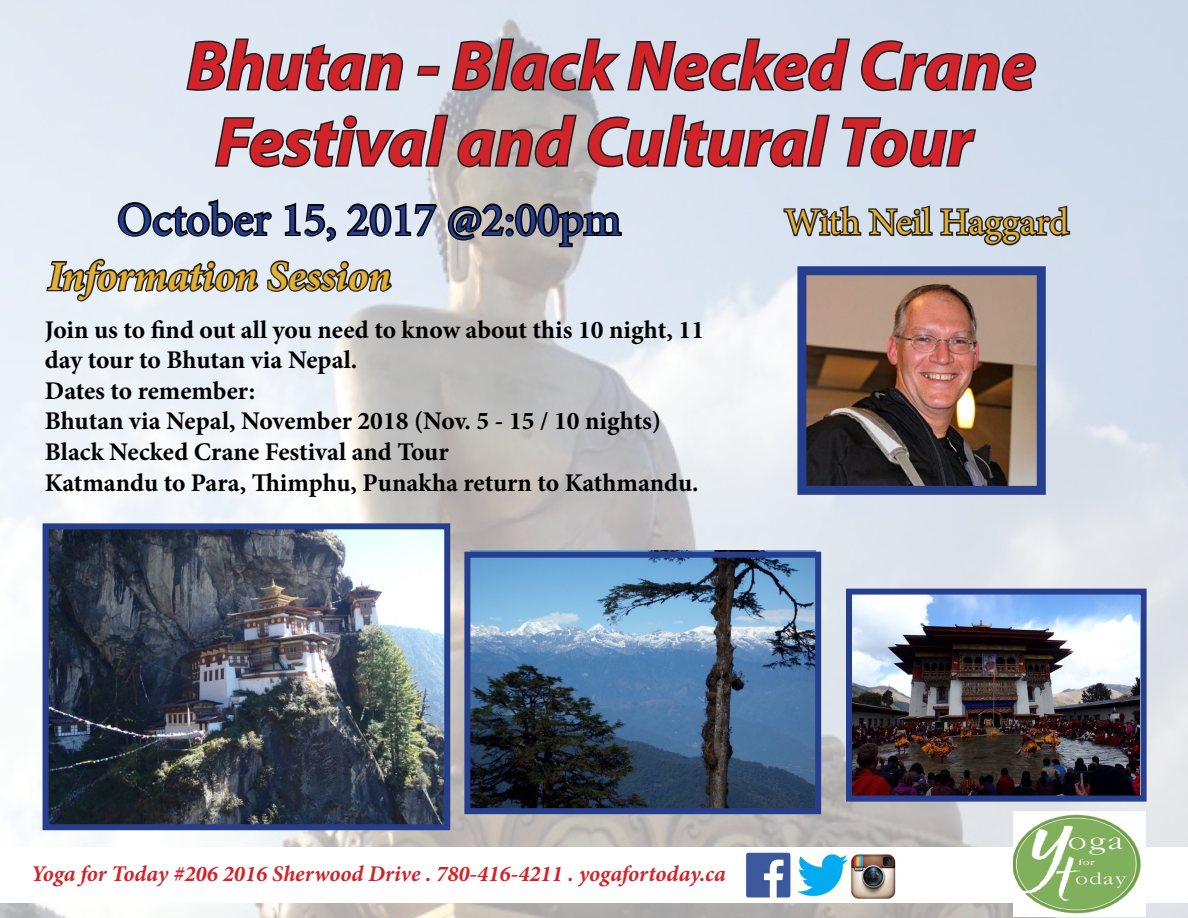
<style>
.page{position:relative;width:1188px;height:918px;background:#fff}
.page>*{position:absolute;margin:0;border:0;box-sizing:border-box;transform-origin:0 0}
.t1{font:italic 700 68.85px "Myriad Pro";color:#d1232a}
.t2{font:46.5px "Minion Pro";color:#253f8e}
.t3{font:italic 700 42px "Minion Pro";letter-spacing:-.005em;color:#e2b033}
.t4{font:37.5px "Minion Pro";letter-spacing:-.005em;color:#e2b033}
.t5{font:700 25.5px/30.6px "Minion Pro";color:#000}
.t6{font:italic 700 22.5px "Minion Pro";color:#d1232a}
</style>
<div class="page">
<img style="left:1px;top:0;width:1187px;height:918px">
<div style="left:0;top:848px;width:1188px;height:55px;background:#fff"></div>
<svg style="left:185px;top:37px;width:220px;height:56px;background:#a9afb7"></svg>
<svg style="left:415px;top:64px;width:27px;height:13px"></svg>
<svg style="left:450px;top:36px;width:402px;height:57px;background:#9fa4ad"></svg>
<svg style="left:859px;top:39px;width:179px;height:54px;background:#a3aab5"></svg>
<svg style="left:782px;top:196px;width:290px;height:51px;background:#9da3ad"></svg>
<img style="left:807px;top:276px;width:229px;height:209px">
<div style="left:797px;top:266px;width:249px;height:229px;border:9px solid #253f8e"></div>
<img style="left:1013px;top:811px;width:132px;height:106px">
<svg style="left:116px;top:197px;width:157px;height:41px;background:#93999f"></svg>
<svg style="left:283px;top:201px;width:55px;height:43px;background:#9da3ab"></svg>
<svg style="left:345px;top:201px;width:94px;height:37px;background:#8a8f95"></svg>
<svg style="left:446px;top:202px;width:177px;height:47px;background:#807e7d"></svg>
<svg style="left:44px;top:257px;width:350px;height:46px;background:#a6aab0"></svg>
<svg style="left:213px;top:113px;width:237px;height:56px;background:#a9adb5"></svg>
<svg style="left:456px;top:113px;width:123px;height:56px;background:#969391"></svg>
<svg style="left:586px;top:113px;width:246px;height:56px;background:#a5abb4"></svg>
<svg style="left:840px;top:116px;width:138px;height:53px;background:#a5abb6"></svg>
<img style="left:746px;top:853px;width:151px;height:47px">
<img style="left:50px;top:530px;width:393px;height:293px">
<div style="left:43px;top:523px;width:407px;height:307px;border:6px solid #253f8e"></div>
<img style="left:470px;top:551px;width:346px;height:256px">
<img style="left:853px;top:596px;width:287px;height:199px">
<div style="left:464px;top:552px;width:357px;height:262px;border:6px solid #253f8e"></div>
<div style="left:846px;top:589px;width:301px;height:213px;border:6px solid #253f8e"></div>
<h1 class="t1" style="left:187px;top:21px;width:851px">Bhutan - Black Necked Crane</h1>
<h1 class="t1" style="left:215px;top:97px;width:759px">Festival and Cultural Tour</h1>
<h2 class="t2" style="left:117px;top:189px;width:506px">October 15, 2017 @2:00pm</h2>
<h3 class="t4" style="left:784px;top:197px;width:286px">With Neil Haggard</h3>
<h3 class="t3" style="left:48px;top:246px;width:345px">Information Session</h3>
<p class="t5" style="left:45px;top:314px;width:661px">Join us to find out all you need to know about this 10 night, 11 day tour to Bhutan via Nepal.<br>Dates to remember:<br>Bhutan via Nepal, November 2018 (Nov. 5 - 15 / 10 nights)<br>Black Necked Crane Festival and Tour<br>Katmandu to Para, Thimphu, Punakha return to Kathmandu.</p>
<p class="t6" style="left:31px;top:858px;width:696px">Yoga for Today #206 2016 Sherwood Drive . 780-416-4211 . yogafortoday.ca</p>
</div>
